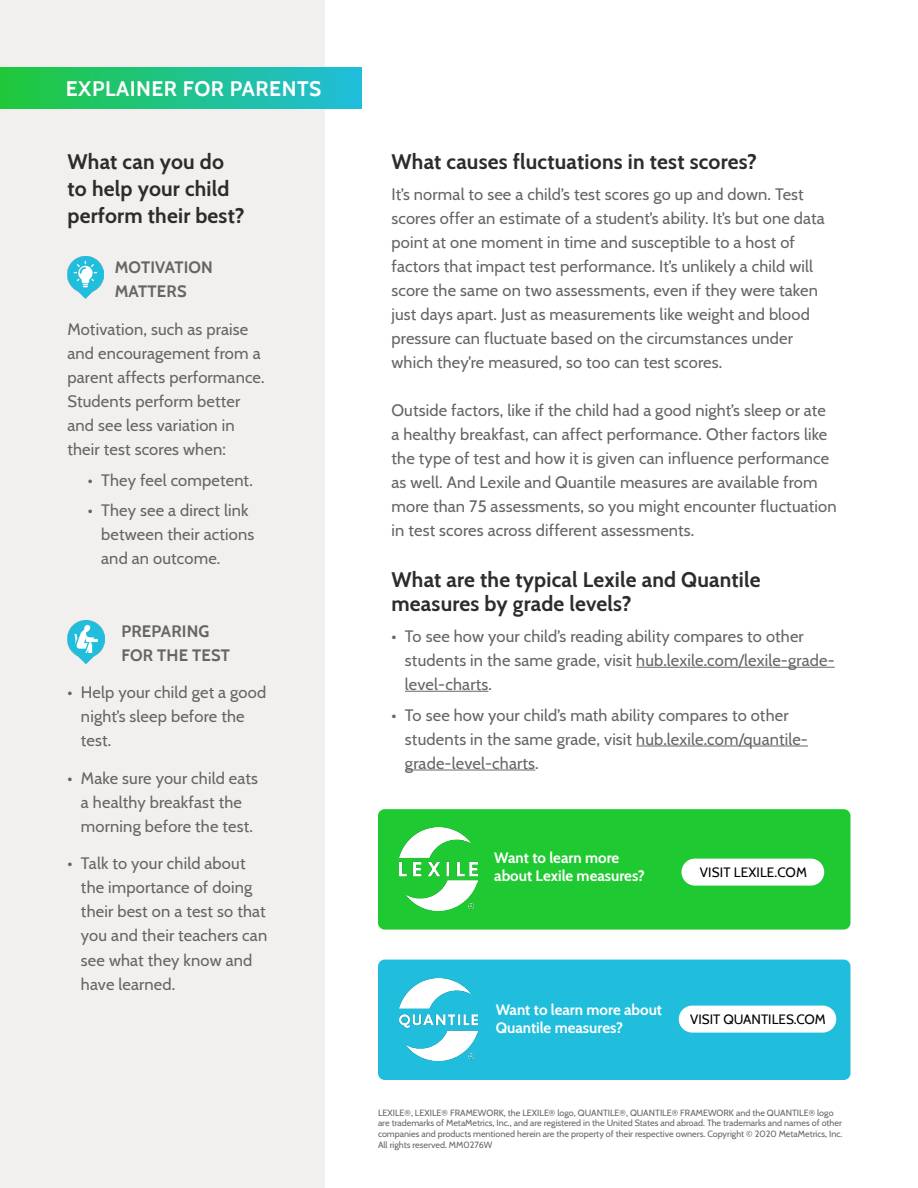
<style>
.page{position:relative;width:918px;height:1188px;background:#fff}
.page>*{position:absolute;margin:0;border:0;box-sizing:border-box;transform-origin:0 0}
.t1{font:700 21px/27px "Cabin";letter-spacing:.01em;color:#2c2c2c}
.t2{font:700 21px "Cabin";letter-spacing:.025em;color:#fff}
.t3{font:16.5px/24px "Cabin";letter-spacing:.01em;color:#656565}
.t4{font:700 16.5px/24px "Cabin";letter-spacing:.01em;color:#656565}
.t5{font:700 15px/18px "Cabin";color:#fff}
.t6{font:13.5px "Cabin";color:#000}
.t7{font:9px/10.8px "Cabin";color:#656565}
.s1{color:#656665}
</style>
<div class="page">
<div style="left:0;top:0;width:325px;height:1188px;background:#f2f0ee"></div>
<div style="left:0;top:68px;width:362px;height:40px;background:linear-gradient(to right,#1fc838,#20bddc)"></div>
<hr style="left:636px;top:667px;width:199px;height:1px;background:#656665">
<hr style="left:405px;top:691px;width:83px;height:1px;background:#656665">
<hr style="left:636px;top:746px;width:172px;height:1px;background:#656665">
<hr style="left:405px;top:770px;width:130px;height:1px;background:#656665">
<img style="left:67px;top:256px;width:36px;height:34px">
<svg style="left:75px;top:288px;width:21px;height:11px"></svg>
<img style="left:68px;top:621px;width:36px;height:34px">
<svg style="left:75px;top:653px;width:22px;height:11px"></svg>
<div style="left:378px;top:960px;width:472px;height:120px;background:#20bddc;border-radius:7px"></div>
<div style="left:679px;top:1006px;width:157px;height:27px;background:#fff;border-radius:14px"></div>
<div style="left:378px;top:809px;width:472px;height:121px;background:#1fc931;border-radius:7px"></div>
<div style="left:681px;top:859px;width:143px;height:27px;background:#fff;border-radius:14px"></div>
<img style="left:399px;top:828px;width:79px;height:82px">
<img style="left:399px;top:978px;width:79px;height:82px">
<p class="t2" style="left:66px;top:72px;width:257px">EXPLAINER FOR PARENTS</p>
<p class="t1" style="left:68px;top:147px;width:179px">What can you do to help your child perform their best?</p>
<p class="t4" style="left:115px;top:254px;width:100px">MOTIVATION<br>MATTERS</p>
<p class="t3" style="left:67px;top:316px;width:199px">Motivation, such as praise and encouragement from a parent affects performance.<br>Students perform better and see less variation in their test scores when:</p>
<p class="t3" style="left:88px;top:467px;width:167px">• They feel competent.</p>
<p class="t3" style="left:101px;top:497px;width:155px;text-indent:-13px">• They see a direct link between their actions and an outcome.</p>
<p class="t4" style="left:122px;top:618px;width:110px">PREPARING<br>FOR THE TEST</p>
<p class="t3" style="left:81px;top:680px;width:187px;text-indent:-13px">• Help your child get a good night’s sleep before the test.</p>
<p class="t3" style="left:67px;top:765px;width:192px;text-align:center">• Make sure your child eats a healthy breakfast the morning before the test.</p>
<p class="t3" style="left:81px;top:851px;width:188px;text-indent:-13px">• Talk to your child about the importance of doing their best on a test so that you and their teachers can see what they know and have learned.</p>
<p class="t1" style="left:392px;top:147px;width:367px">What causes fluctuations in test scores?</p>
<p class="t3" style="left:392px;top:181px;width:435px">It’s normal to see a child’s test scores go up and down. Test scores offer an estimate of a student’s ability. It’s but one data point at one moment in time and susceptible to a host of factors that impact test performance. It’s unlikely a child will score the same on two assessments, even if they were taken just days apart. Just as measurements like weight and blood pressure can fluctuate based on the circumstances under which they’re measured, so too can test scores.</p>
<p class="t3" style="left:392px;top:397px;width:447px">Outside factors, like if the child had a good night’s sleep or ate a healthy breakfast, can affect performance. Other factors like the type of test and how it is given can influence performance as well. And Lexile and Quantile measures are available from more than 75 assessments, so you might encounter fluctuation in test scores across different assessments.</p>
<p class="t1" style="left:392px;top:567px;width:371px;line-height:24px">What are the typical Lexile and Quantile measures by grade levels?</p>
<p class="t3" style="left:405px;top:623px;width:431px;text-indent:-13px">• To see how your child’s reading ability compares to other students in the same grade, visit <span class="s1">hub.lexile.com/lexile-grade&shy;level-charts</span>.</p>
<p class="t3" style="left:405px;top:702px;width:404px;text-indent:-13px">• To see how your child’s math ability compares to other students in the same grade, visit <span class="s1">hub.lexile.com/quantile&shy;grade-level-charts</span>.</p>
<p class="t5" style="left:494px;top:848px;width:152px">Want to learn more about Lexile measures?</p>
<p class="t6" style="left:700px;top:861px;width:109px">VISIT LEXILE.COM</p>
<p class="t5" style="left:496px;top:1000px;width:168px">Want to learn more about<br>Quantile measures?</p>
<p class="t6" style="left:690px;top:1008px;width:137px">VISIT QUANTILES.COM</p>
<p class="t7" style="left:378px;top:1107px;width:466px">LEXILE®, LEXILE® FRAMEWORK, the LEXILE® logo, QUANTILE®, QUANTILE® FRAMEWORK and the QUANTILE® logo are trademarks of MetaMetrics, Inc., and are registered in the United States and abroad. The trademarks and names of other companies and products mentioned herein are the property of their respective owners. Copyright © 2020 MetaMetrics, Inc.<br>All rights reserved. MM0276W</p>
</div>
